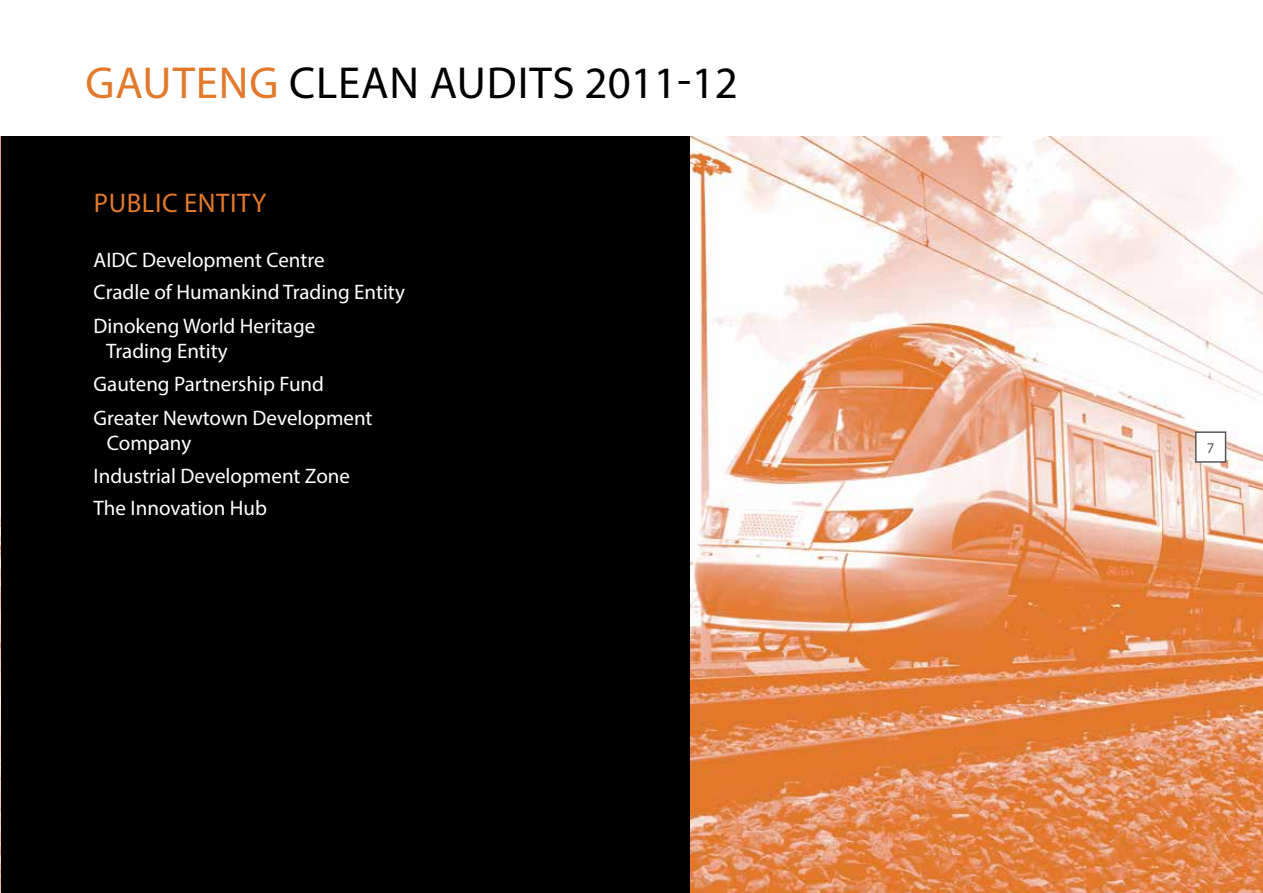
<style>
.page{position:relative;width:1263px;height:893px;background:#fff}
.page>*{position:absolute;margin:0;border:0;box-sizing:border-box;transform-origin:0 0}
.t1{font:45px "Myriad Pro";color:#000}
.t2{font:45px "Myriad Pro";color:#e2792b}
.t3{font:27px "Myriad Pro";letter-spacing:.02em;color:#e2792b}
.t4{font:21px/33.3px "Myriad Pro";color:#fff}
.t5{font:15px "Myriad Pro";color:#58595b}
.s1{color:#000}
</style>
<div class="page">
<img style="left:0;top:136px;width:1px;height:757px">
<img style="left:690px;top:136px;width:573px;height:757px">
<div style="left:1196px;top:432px;width:29px;height:30px;background:#fff"></div>
<div style="left:1195px;top:431px;width:31px;height:32px;border:2px solid #58595b"></div>
<div style="left:1px;top:136px;width:689px;height:757px;background:#000"></div>
<h1 class="t2" style="left:85px;top:55px;width:114px">Gauteng</h1>
<h1 class="t1" style="left:289px;top:55px;width:53px">Clean</h1>
<h1 class="t1" style="left:430px;top:55px;width:79px">Audits</h1>
<h1 class="t1" style="left:585px;top:55px;width:155px">2011-12</h1>
<p class="t3" style="left:94px;top:187px;width:174px">PUBLIC ENTITY</p>
<p class="t4" style="left:94px;top:242px;width:313px">AIDC Development Centre<br>Cradle of Humankind Trading Entity<br>Dinokeng World Heritage</p>
<p class="t4" style="left:94px;top:334px;width:281px;text-indent:12px">Trading Entity<br>Gauteng Partnership Fund<br>Greater Newtown Development</p>
<p class="t4" style="left:94px;top:426px;width:258px;line-height:32.7px;text-indent:13px">Company<br>Industrial Development Zone<br>The Innovation Hub</p>
<p class="t5" style="left:1207px;top:438px;width:19px">7<span class="s1">7</span></p>
</div>
